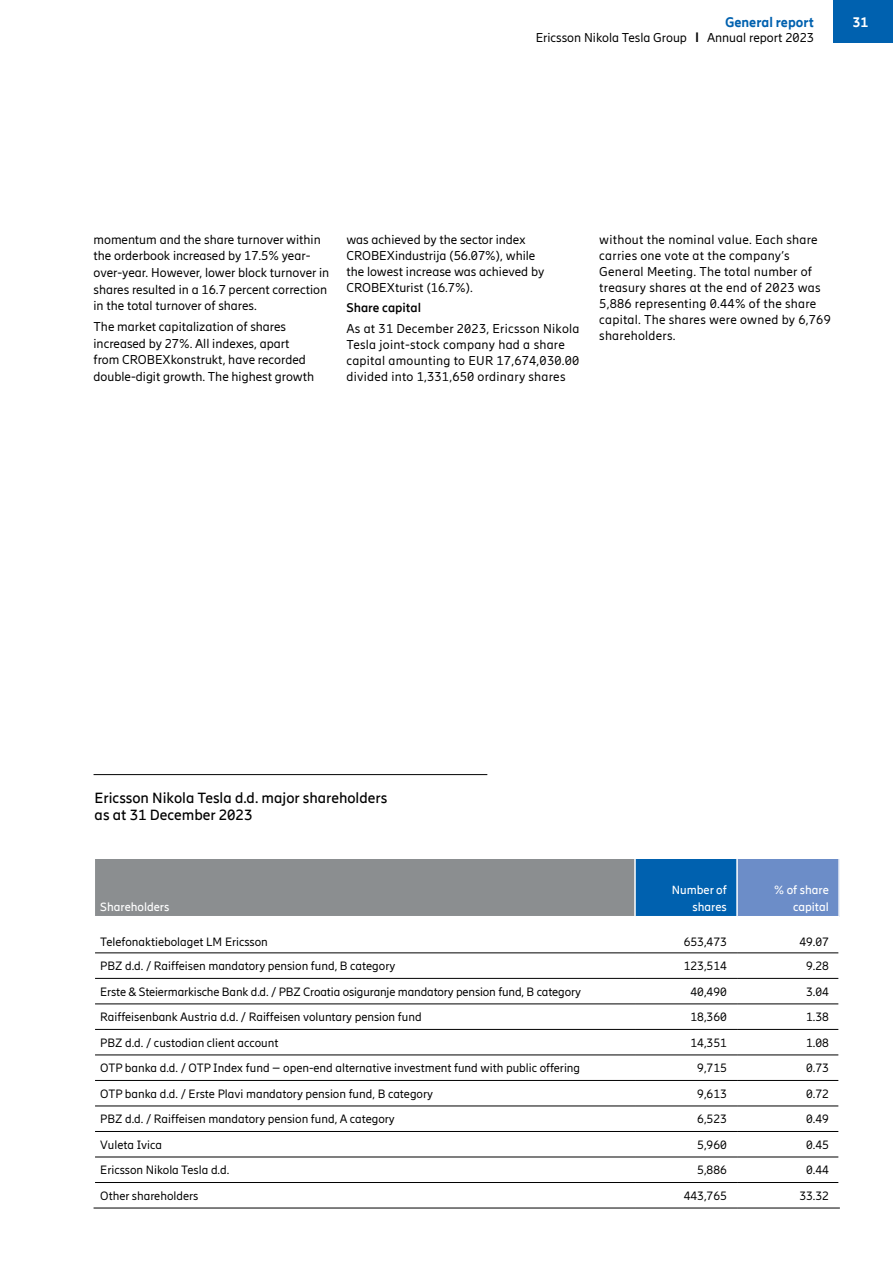
<style>
.page{position:relative;width:893px;height:1263px;background:#fff}
.page>*{position:absolute;margin:0;border:0;box-sizing:border-box;transform-origin:0 0}
.t1{font:500 15px/17.2px "Ericsson Hilda";color:#000}
.t2{font:800 13.5px "Ericsson Hilda";color:#0061af}
.t3{font:800 13.5px "Ericsson Hilda";color:#fff}
.t4{font:12.75px/16.6px "Ericsson Hilda";color:#000}
.t5{font:12.75px/16px "Ericsson Hilda";letter-spacing:.02em;color:#000}
.t6{font:700 12.75px "Ericsson Hilda";color:#000}
.t7{font:12px "Ericsson Hilda";color:#000}
.t8{font:500 12px/16.5px "Ericsson Hilda";color:#fff;text-align:right}
.s1{font-weight:800}
</style>
<div class="page">
<div style="left:833px;top:0;width:60px;height:43px;background:#0061af"></div>
<div style="left:94px;top:859px;width:541px;height:58px;background:#8b8e90"></div>
<div style="left:635px;top:859px;width:102px;height:58px;background:#0061af"></div>
<div style="left:737px;top:859px;width:102px;height:58px;background:#6c8dc8"></div>
<hr style="left:94px;top:859px;width:1px;height:57px;background:#fff">
<hr style="left:634px;top:859px;width:2px;height:57px;background:#fff">
<hr style="left:736px;top:859px;width:2px;height:57px;background:#fff">
<hr style="left:838px;top:859px;width:2px;height:57px;background:#fff">
<hr style="left:95px;top:952px;width:540px;height:1px;background:#000">
<hr style="left:635px;top:952px;width:102px;height:1px;background:#000">
<hr style="left:737px;top:952px;width:101px;height:1px;background:#000">
<hr style="left:95px;top:978px;width:540px;height:1px;background:#000">
<hr style="left:635px;top:978px;width:102px;height:1px;background:#000">
<hr style="left:737px;top:978px;width:101px;height:1px;background:#000">
<hr style="left:95px;top:1003px;width:540px;height:1px;background:#000">
<hr style="left:635px;top:1003px;width:102px;height:1px;background:#000">
<hr style="left:737px;top:1003px;width:101px;height:1px;background:#000">
<hr style="left:95px;top:1029px;width:540px;height:1px;background:#000">
<hr style="left:635px;top:1029px;width:102px;height:1px;background:#000">
<hr style="left:737px;top:1029px;width:101px;height:1px;background:#000">
<hr style="left:95px;top:1054px;width:540px;height:1px;background:#000">
<hr style="left:635px;top:1054px;width:102px;height:1px;background:#000">
<hr style="left:737px;top:1054px;width:101px;height:1px;background:#000">
<hr style="left:95px;top:1080px;width:540px;height:1px;background:#000">
<hr style="left:635px;top:1080px;width:102px;height:1px;background:#000">
<hr style="left:737px;top:1080px;width:101px;height:1px;background:#000">
<hr style="left:95px;top:1105px;width:540px;height:1px;background:#000">
<hr style="left:635px;top:1105px;width:102px;height:1px;background:#000">
<hr style="left:737px;top:1105px;width:101px;height:1px;background:#000">
<hr style="left:95px;top:1131px;width:540px;height:1px;background:#000">
<hr style="left:635px;top:1131px;width:102px;height:1px;background:#000">
<hr style="left:737px;top:1131px;width:101px;height:1px;background:#000">
<hr style="left:95px;top:1156px;width:540px;height:1px;background:#000">
<hr style="left:635px;top:1156px;width:102px;height:1px;background:#000">
<hr style="left:737px;top:1156px;width:101px;height:1px;background:#000">
<hr style="left:95px;top:1182px;width:540px;height:1px;background:#000">
<hr style="left:635px;top:1182px;width:102px;height:1px;background:#000">
<hr style="left:737px;top:1182px;width:101px;height:1px;background:#000">
<hr style="left:94px;top:1207px;width:541px;height:1px;background:#000">
<hr style="left:635px;top:1207px;width:102px;height:1px;background:#000">
<hr style="left:737px;top:1207px;width:103px;height:1px;background:#000">
<hr style="left:94px;top:916px;width:541px;height:1px;background:#fff">
<hr style="left:635px;top:916px;width:102px;height:1px;background:#fff">
<hr style="left:737px;top:916px;width:103px;height:1px;background:#fff">
<hr style="left:94px;top:774px;width:393px;height:1px;background:#000">
<p class="t2" style="left:725px;top:15px;width:91px">General report</p>
<p class="t3" style="left:853px;top:15px;width:17px">31</p>
<p class="t4" style="left:536px;top:30px;width:280px">Ericsson Nikola Tesla Group <span class="s1">l</span> Annual report 2023</p>
<p class="t4" style="left:94px;top:231px;width:237px">momentum and the share turnover within the orderbook increased by 17.5% year&shy;over-year. However, lower block turnover in shares resulted in a 16.7 percent correction in the total turnover of shares.</p>
<p class="t4" style="left:94px;top:318px;width:222px">The market capitalization of shares increased by 27%. All indexes, apart from CROBEXkonstrukt, have recorded double-digit growth. The highest growth</p>
<p class="t4" style="left:346px;top:231px;width:199px;line-height:16px">was achieved by the sector index<br>CROBEXindustrija (56.07%), while the lowest increase was achieved by<br>CROBEXturist (16.7%).</p>
<p class="t6" style="left:346px;top:300px;width:76px">Share capital</p>
<p class="t5" style="left:346px;top:320px;width:235px">As at 31 December 2023, Ericsson Nikola Tesla joint-stock company had a share capital amounting to EUR 17,674,030.00 divided into 1,331,650 ordinary shares</p>
<p class="t5" style="left:599px;top:231px;width:233px">without the nominal value. Each share carries one vote at the company’s General Meeting. The total number of treasury shares at the end of 2023 was 5,886 representing 0.44% of the share capital. The shares were owned by 6,769 shareholders.</p>
<p class="t1" style="left:95px;top:789px;width:294px">Ericsson Nikola Tesla d.d. major shareholders as at 31 December 2023</p>
<p class="t8" style="left:100px;top:898px;width:71px">Shareholders</p>
<p class="t8" style="left:672px;top:882px;width:57px">Number of shares</p>
<p class="t8" style="left:774px;top:882px;width:56px">% of share capital</p>
<p class="t7" style="left:100px;top:935px;width:169px">Telefonaktiebolaget LM Ericsson</p>
<p class="t7" style="left:684px;top:935px;width:44px">653,473</p>
<p class="t7" style="left:799px;top:935px;width:31px">49.07</p>
<p class="t7" style="left:100px;top:959px;width:297px">PBZ d.d. / Raiffeisen mandatory pension fund, B category</p>
<p class="t7" style="left:684px;top:959px;width:44px">123,514</p>
<p class="t7" style="left:806px;top:959px;width:24px">9.28</p>
<p class="t7" style="left:100px;top:984px;width:482px">Erste &amp; Steiermarkische Bank d.d. / PBZ Croatia osiguranje mandatory pension fund, B category</p>
<p class="t7" style="left:691px;top:984px;width:38px">40,490</p>
<p class="t7" style="left:806px;top:984px;width:24px">3.04</p>
<p class="t7" style="left:100px;top:1010px;width:323px">Raiffeisenbank Austria d.d. / Raiffeisen voluntary pension fund</p>
<p class="t7" style="left:691px;top:1010px;width:38px">18,360</p>
<p class="t7" style="left:806px;top:1010px;width:24px">1.38</p>
<p class="t7" style="left:100px;top:1036px;width:180px">PBZ d.d. / custodian client account</p>
<p class="t7" style="left:691px;top:1036px;width:38px">14,351</p>
<p class="t7" style="left:806px;top:1036px;width:24px">1.08</p>
<p class="t7" style="left:100px;top:1061px;width:481px">OTP banka d.d. / OTP Index fund – open-end alternative investment fund with public offering</p>
<p class="t7" style="left:697px;top:1061px;width:31px">9,715</p>
<p class="t7" style="left:806px;top:1061px;width:24px">0.73</p>
<p class="t7" style="left:100px;top:1087px;width:334px">OTP banka d.d. / Erste Plavi mandatory pension fund, B category</p>
<p class="t7" style="left:697px;top:1087px;width:31px">9,613</p>
<p class="t7" style="left:806px;top:1087px;width:24px">0.72</p>
<p class="t7" style="left:100px;top:1112px;width:296px">PBZ d.d. / Raiffeisen mandatory pension fund, A category</p>
<p class="t7" style="left:697px;top:1112px;width:31px">6,523</p>
<p class="t7" style="left:806px;top:1112px;width:24px">0.49</p>
<p class="t7" style="left:100px;top:1138px;width:63px">Vuleta Ivica</p>
<p class="t7" style="left:697px;top:1138px;width:31px">5,960</p>
<p class="t7" style="left:806px;top:1138px;width:24px">0.45</p>
<p class="t7" style="left:100px;top:1163px;width:130px">Ericsson Nikola Tesla d.d.</p>
<p class="t7" style="left:697px;top:1163px;width:31px">5,886</p>
<p class="t7" style="left:806px;top:1163px;width:24px">0.44</p>
<p class="t7" style="left:100px;top:1189px;width:100px">Other shareholders</p>
<p class="t7" style="left:684px;top:1189px;width:44px">443,765</p>
<p class="t7" style="left:799px;top:1189px;width:31px">33.32</p>
</div>
